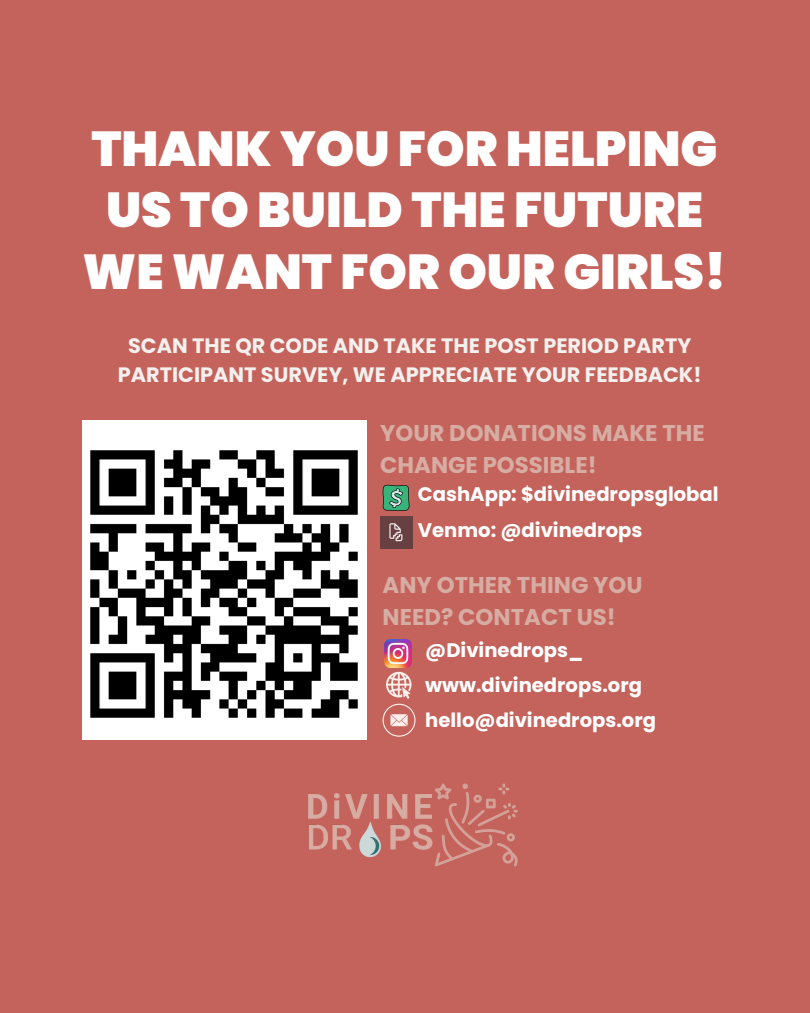
<style>
.page{position:relative;width:810px;height:1013px;background:#fff}
.page>*{position:absolute;margin:0;border:0;box-sizing:border-box;transform-origin:0 0}
.t1{font:900 49px/61.5px "Poppins";color:#fff;text-align:center}
.t2{font:700 22.8px/31.8px "Poppins";color:#d7aca3}
.t3{font:700 20.8px/28.5px "Poppins";color:#f3f0ee;text-align:center}
.t4{font:700 19.6px "Poppins";color:#fff}
</style>
<div class="page">
<div style="left:0;top:0;width:810px;height:1012px;background:#c4635b"></div>
<img style="left:308px;top:793px;width:129px;height:74px">
<img style="left:384px;top:639px;width:28px;height:28px">
<div style="left:380px;top:516px;width:32px;height:32px;background:#684041"></div>
<svg style="left:389px;top:523px;width:13px;height:18px"></svg>
<svg style="left:383px;top:484px;width:27px;height:27px"></svg>
<img style="left:83px;top:420px;width:283px;height:319px">
<svg style="left:383px;top:671px;width:33px;height:65px"></svg>
<svg style="left:435px;top:783px;width:83px;height:83px"></svg>
<p class="t1" style="left:82px;top:118px;width:646px">THANK YOU FOR HELPING<br>US TO BUILD THE FUTURE<br>WE WANT FOR OUR GIRLS!</p>
<p class="t3" style="left:118px;top:331px;width:585px">SCAN THE QR CODE AND TAKE THE POST PERIOD PARTY<br>PARTICIPANT SURVEY, WE APPRECIATE YOUR FEEDBACK!</p>
<p class="t2" style="left:380px;top:417px;width:326px;line-height:31.5px">YOUR DONATIONS MAKE THE<br>CHANGE POSSIBLE!</p>
<p class="t4" style="left:418px;top:480px;width:302px">CashApp: $divinedropsglobal</p>
<p class="t4" style="left:418px;top:516px;width:226px">Venmo: @divinedrops</p>
<p class="t2" style="left:383px;top:569px;width:262px">ANY OTHER THING YOU<br>NEED? CONTACT US!</p>
<p class="t4" style="left:425px;top:636px;width:160px">@Divinedrops_</p>
<p class="t4" style="left:425px;top:671px;width:218px">www.divinedrops.org</p>
<p class="t4" style="left:425px;top:706px;width:232px">hello@divinedrops.org</p>
</div>
